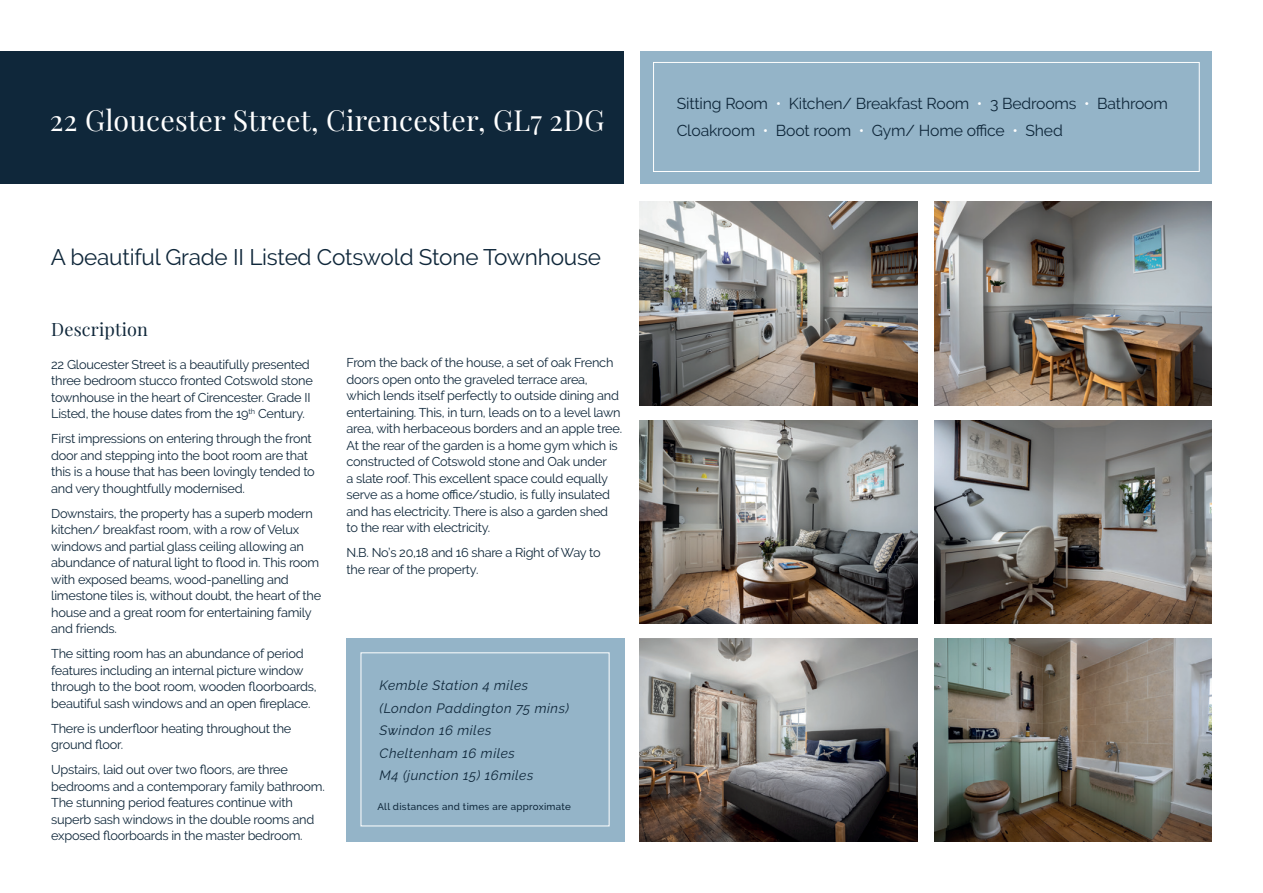
<style>
.page{position:relative;width:1263px;height:893px;background:#fff}
.page>*{position:absolute;margin:0;border:0;box-sizing:border-box;transform-origin:0 0}
.t1{font:28.5px "Playfair Display";letter-spacing:.01em;color:#fff}
.t2{font:22.5px "Raleway";letter-spacing:-.01em;color:#0f273a}
.t3{font:18px "Playfair Display";letter-spacing:.01em;color:#0f273a}
.t4{font:15.75px/26.7px "Raleway";letter-spacing:-.01em;color:#0f273a}
.t5{font:italic 13.5px "Raleway";letter-spacing:.04em;color:#0f273a}
.t6{font:12.75px/16.5px "Raleway";letter-spacing:-.02em;color:#0f273a}
.t7{font:500 9.75px "Raleway";letter-spacing:.03em;color:#0f273a}
.s1{color:#fff}
</style>
<div class="page">
<div style="left:0;top:51px;width:623px;height:133px;background:#0f273a"></div>
<div style="left:640px;top:51px;width:572px;height:133px;background:#94b4c8"></div>
<img style="left:640px;top:420px;width:277px;height:204px">
<img style="left:640px;top:638px;width:277px;height:204px">
<img style="left:640px;top:202px;width:277px;height:203px">
<img style="left:934px;top:202px;width:278px;height:203px">
<img style="left:934px;top:420px;width:278px;height:204px">
<img style="left:934px;top:638px;width:278px;height:204px">
<div style="left:653px;top:62px;width:546px;height:110px;border:1px solid #fff"></div>
<div style="left:346px;top:638px;width:278px;height:204px;background:#94b4c8"></div>
<div style="left:361px;top:652px;width:248px;height:174px;border:1px solid #fff"></div>
<p class="t1" style="left:50px;top:98px;width:556px">22 Gloucester Street, Cirencester, GL7 2DG</p>
<p class="t2" style="left:51px;top:244px;width:552px">A beautiful Grade II Listed Cotswold Stone Townhouse</p>
<p class="t3" style="left:51px;top:315px;width:98px">Description</p>
<p class="t6" style="left:51px;top:356px;width:263px">22 Gloucester Street is a beautifully presented three bedroom stucco fronted Cotswold stone townhouse in the heart of Cirencester. Grade II Listed, the house dates from the 19<sup>th</sup> Century.</p>
<p class="t6" style="left:51px;top:430px;width:265px">First impressions on entering through the front door and stepping into the boot room are that this is a house that has been lovingly tended to and very thoughtfully modernised.</p>
<p class="t6" style="left:51px;top:505px;width:271px">Downstairs, the property has a superb modern kitchen/ breakfast room, with a row of Velux windows and partial glass ceiling allowing an abundance of natural light to flood in. This room with exposed beams, wood-panelling and limestone tiles is, without doubt, the heart of the house and a great room for entertaining family and friends.</p>
<p class="t6" style="left:51px;top:645px;width:267px">The sitting room has an abundance of period features including an internal picture window through to the boot room, wooden floorboards, beautiful sash windows and an open fireplace.</p>
<p class="t6" style="left:51px;top:720px;width:242px">There is underfloor heating throughout the ground floor.</p>
<p class="t6" style="left:51px;top:761px;width:275px">Upstairs, laid out over two floors, are three bedrooms and a contemporary family bathroom.<br>The stunning period features continue with superb sash windows in the double rooms and exposed floorboards in the master bedroom.</p>
<p class="t6" style="left:347px;top:354px;width:277px">From the back of the house, a set of oak French doors open onto the graveled terrace area, which lends itself perfectly to outside dining and entertaining. This, in turn, leads on to a level lawn area, with herbaceous borders and an apple tree.<br>At the rear of the garden is a home gym which is constructed of Cotswold stone and Oak under<br>a slate roof. This excellent space could equally serve as a home office/studio, is fully insulated and has electricity. There is also a garden shed to the rear with electricity.</p>
<p class="t6" style="left:347px;top:544px;width:256px">N.B. No’s 20,18 and 16 share a Right of Way to the rear of the property.</p>
<p class="t5" style="left:380px;top:677px;width:150px">Kemble Station 4 miles</p>
<p class="t5" style="left:380px;top:700px;width:191px">(London Paddington 75 mins)</p>
<p class="t5" style="left:380px;top:722px;width:113px">Swindon 16 miles</p>
<p class="t5" style="left:380px;top:745px;width:137px">Cheltenham 16 miles</p>
<p class="t5" style="left:380px;top:767px;width:155px">M4 (junction 15) 16miles</p>
<p class="t7" style="left:377px;top:801px;width:195px">All distances and times are approximate</p>
<p class="t4" style="left:677px;top:90px;width:493px">Sitting Room <span class="s1">•</span> Kitchen/ Breakfast Room <span class="s1">•</span> 3 Bedrooms <span class="s1">•</span> Bathroom<br>Cloakroom <span class="s1">•</span> Boot room <span class="s1">•</span> Gym/ Home office <span class="s1">•</span> Shed</p>
</div>
